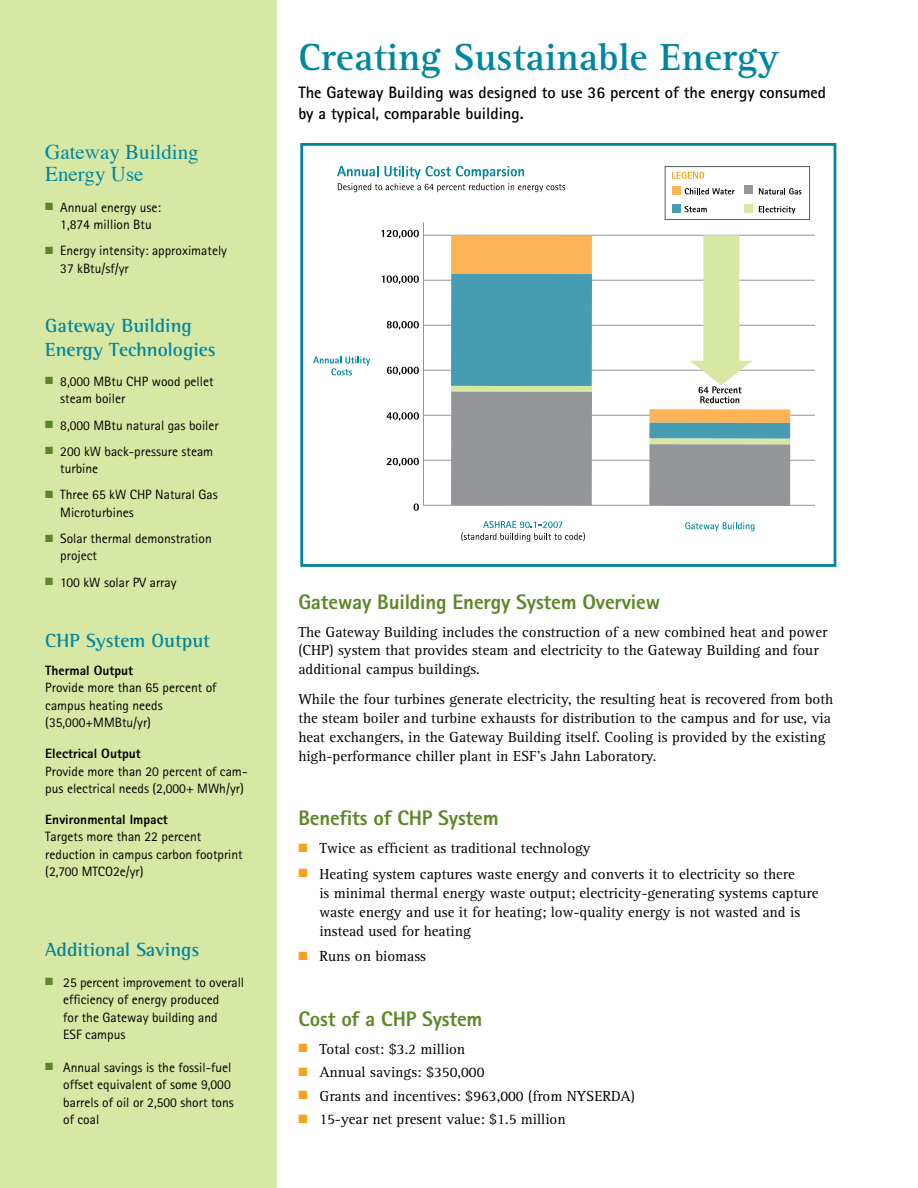
<style>
.page{position:relative;width:918px;height:1188px;background:#fff}
.page>*{position:absolute;margin:0;border:0;box-sizing:border-box;transform-origin:0 0}
.t1{font:700 39px "Rotis Serif";color:#00869f}
.t2{font:800 21px "Rotis Sans Serif";letter-spacing:-.01em;color:#5c8727}
.t3{font:21px/22.5px "Times";color:#00869f}
.t4{font:700 19.5px/24px "Rotis Semi Serif";color:#00869f}
.t5{font:700 16.5px/21px "Rotis Sans Serif";color:#000}
.t6{font:15px/18.9px "Rotis Serif";color:#000}
.t7{font:13.5px/17.4px "Rotis Sans Serif";color:#000}
.t8{font:800 13.5px "Rotis Sans Serif";color:#000}
.s1{color:#5c8727}
.s2{color:#f99f1c}
</style>
<div class="page">
<div style="left:0;top:0;width:277px;height:1188px;background:#d7e7a4"></div>
<svg style="left:337px;top:166px;width:228px;height:26px"></svg>
<div style="left:300px;top:143px;width:536px;height:424px;border:3px solid #00869f"></div>
<svg style="left:414px;top:503px;width:5px;height:8px"></svg>
<svg style="left:387px;top:458px;width:32px;height:8px"></svg>
<svg style="left:387px;top:412px;width:32px;height:9px"></svg>
<svg style="left:387px;top:367px;width:32px;height:8px"></svg>
<svg style="left:387px;top:321px;width:32px;height:8px"></svg>
<svg style="left:382px;top:276px;width:37px;height:8px"></svg>
<svg style="left:381px;top:230px;width:38px;height:8px"></svg>
<svg style="left:423px;top:222px;width:392px;height:284px"></svg>
<svg style="left:461px;top:521px;width:124px;height:21px"></svg>
<svg style="left:685px;top:522px;width:69px;height:9px"></svg>
<svg style="left:313px;top:357px;width:57px;height:18px"></svg>
<svg style="left:672px;top:172px;width:32px;height:7px"></svg>
<div style="left:672px;top:186px;width:9px;height:8px;background:#fcb457"></div>
<div style="left:672px;top:204px;width:9px;height:8px;background:#469db2"></div>
<div style="left:665px;top:166px;width:145px;height:54px;border:1px solid #636466"></div>
<svg style="left:685px;top:188px;width:50px;height:6px"></svg>
<svg style="left:685px;top:206px;width:22px;height:6px"></svg>
<div style="left:744px;top:186px;width:9px;height:8px;background:#939598"></div>
<div style="left:744px;top:204px;width:9px;height:8px;background:#d7e7a4"></div>
<svg style="left:759px;top:188px;width:42px;height:7px"></svg>
<svg style="left:759px;top:206px;width:36px;height:8px"></svg>
<svg style="left:690px;top:235px;width:62px;height:168px"></svg>
<h2 class="t3" style="left:45px;top:139px;width:155px">Gateway Building<br>Energy Use</h2>
<p class="t7" style="left:45px;top:198px;width:117px;text-align:center"><span class="s1">■</span> Annual energy use:<br>1,874 million Btu</p>
<p class="t7" style="left:60px;top:242px;width:168px;text-indent:-15px"><span class="s1">■</span> Energy intensity: approximately<br>37 kBtu/sf/yr</p>
<h3 class="t4" style="left:45px;top:313px;width:172px">Gateway Building<br>Energy Technologies</h3>
<p class="t7" style="left:60px;top:373px;width:155px;text-indent:-15px"><span class="s1">■</span> 8,000 MBtu CHP wood pellet steam boiler</p>
<p class="t7" style="left:45px;top:416px;width:175px"><span class="s1">■</span> 8,000 MBtu natural gas boiler</p>
<p class="t7" style="left:60px;top:442px;width:154px;text-indent:-15px"><span class="s1">■</span> 200 kW back-pressure steam turbine</p>
<p class="t7" style="left:60px;top:486px;width:159px;text-indent:-15px"><span class="s1">■</span> Three 65 kW CHP Natural Gas<br>Microturbines</p>
<p class="t7" style="left:60px;top:530px;width:153px;text-indent:-15px"><span class="s1">■</span> Solar thermal demonstration project</p>
<p class="t7" style="left:45px;top:573px;width:133px"><span class="s1">■</span> 100 kW solar PV array</p>
<h3 class="t4" style="left:45px;top:628px;width:166px">CHP System Output</h3>
<p class="t8" style="left:45px;top:662px;width:89px">Thermal Output</p>
<p class="t7" style="left:45px;top:679px;width:173px">Provide more than 65 percent of campus heating needs (35,000+MMBtu/yr)</p>
<p class="t8" style="left:45px;top:745px;width:97px">Electrical Output</p>
<p class="t7" style="left:45px;top:762px;width:204px">Provide more than 20 percent of cam&shy;pus electrical needs (2,000+ MWh/yr)</p>
<p class="t8" style="left:45px;top:811px;width:124px">Environmental Impact</p>
<p class="t7" style="left:45px;top:828px;width:199px">Targets more than 22 percent reduction in campus carbon footprint (2,700 MTCO2e/yr)</p>
<h3 class="t4" style="left:45px;top:938px;width:155px">Additional Savings</h3>
<p class="t7" style="left:63px;top:973px;width:182px;text-indent:-18px"><span class="s1">■</span> 25 percent improvement to overall efficiency of energy produced<br>for the Gateway building and<br>ESF campus</p>
<p class="t7" style="left:63px;top:1059px;width:172px;text-indent:-18px"><span class="s1">■</span> Annual savings is the fossil-fuel offset equivalent of some 9,000 barrels of oil or 2,500 short tons of coal</p>
<h1 class="t1" style="left:298px;top:34px;width:482px">Creating Sustainable Energy</h1>
<p class="t5" style="left:298px;top:81px;width:529px">The Gateway Building was designed to use 36 percent of the energy consumed by a typical, comparable building.</p>
<h2 class="t2" style="left:298px;top:588px;width:363px">Gateway Building Energy System Overview</h2>
<p class="t6" style="left:298px;top:623px;width:530px">The Gateway Building includes the construction of a new combined heat and power (CHP) system that provides steam and electricity to the Gateway Building and four additional campus buildings.</p>
<p class="t6" style="left:298px;top:690px;width:536px">While the four turbines generate electricity, the resulting heat is recovered from both the steam boiler and turbine exhausts for distribution to the campus and for use, via heat exchangers, in the Gateway Building itself. Cooling is provided by the existing high-performance chiller plant in ESF’s Jahn Laboratory.</p>
<h2 class="t2" style="left:298px;top:805px;width:202px">Benefits of CHP System</h2>
<p class="t6" style="left:298px;top:839px;width:294px"><span class="s2">■</span> Twice as efficient as traditional technology</p>
<p class="t6" style="left:319px;top:865px;width:501px;text-indent:-21px"><span class="s2">■</span> Heating system captures waste energy and converts it to electricity so there<br>is minimal thermal energy waste output; electricity-generating systems capture waste energy and use it for heating; low-quality energy is not wasted and is instead used for heating</p>
<p class="t6" style="left:298px;top:947px;width:129px"><span class="s2">■</span> Runs on biomass</p>
<h2 class="t2" style="left:298px;top:1005px;width:186px">Cost of a CHP System</h2>
<p class="t6" style="left:298px;top:1040px;width:168px"><span class="s2">■</span> Total cost: $3.2 million</p>
<p class="t6" style="left:298px;top:1063px;width:188px"><span class="s2">■</span> Annual savings: $350,000</p>
<p class="t6" style="left:298px;top:1087px;width:338px"><span class="s2">■</span> Grants and incentives: $963,000 (from NYSERDA)</p>
<p class="t6" style="left:298px;top:1110px;width:269px"><span class="s2">■</span> 15-year net present value: $1.5 million</p>
</div>
